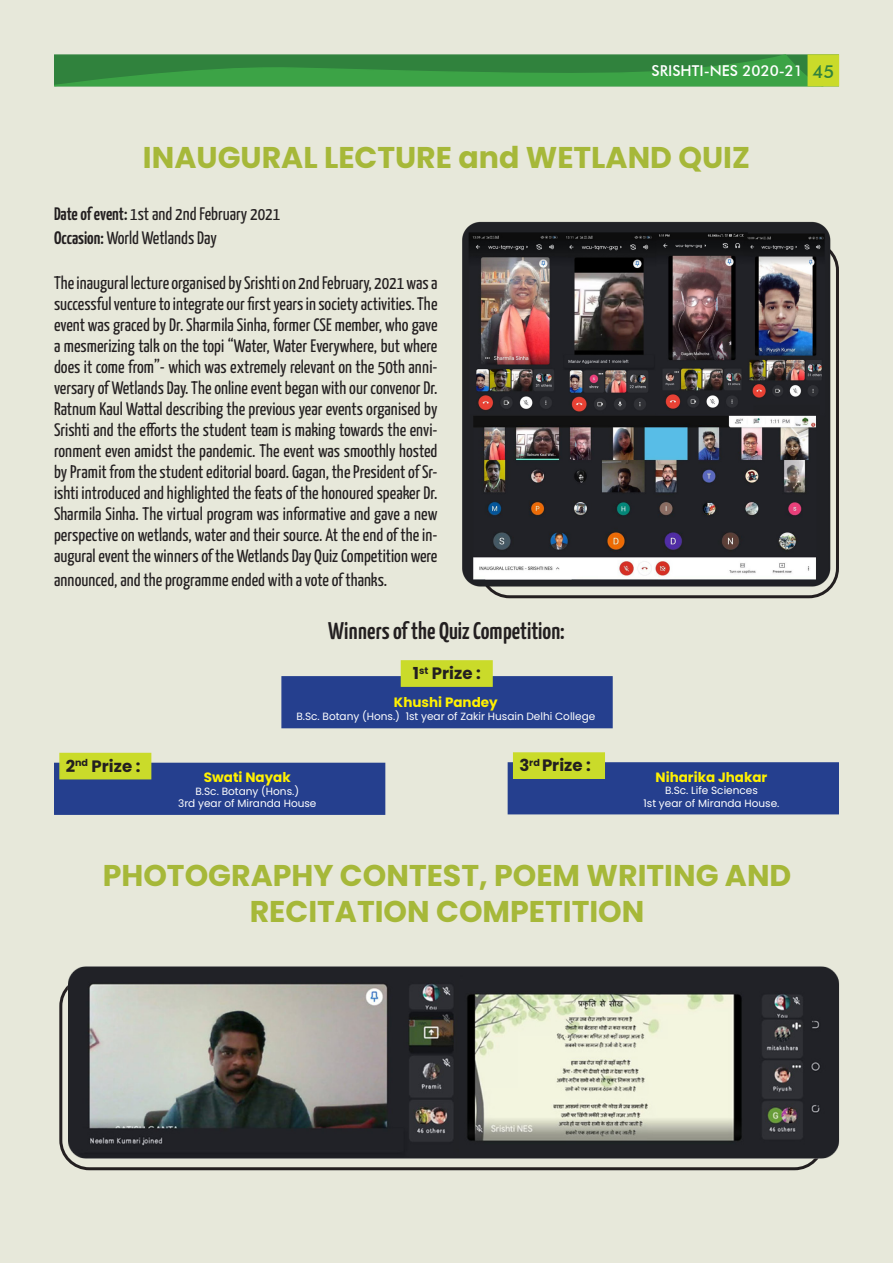
<style>
.page{position:relative;width:893px;height:1263px;background:#e7e8da}
.page>*{position:absolute;margin:0;border:0;box-sizing:border-box;transform-origin:0 0}
.t1{font:700 30px "Poppins";color:#a6b839}
.t2{font:600 24px "Yanone Kaffeesatz";color:#231f20}
.t3{font:18px/21px "Yanone Kaffeesatz";color:#231f20;text-align:justify}
.t4{font:500 18px "Futura BT";color:#30823d}
.t5{font:700 16.5px "Poppins";color:#231f20}
.t6{font:500 15px "Futura BT";color:#fff}
.t7{font:700 13.5px "Poppins";color:#fff101}
.t8{font:10.5px "Poppins";color:#fff}
.s1{font-weight:600}
</style>
<div class="page">
<img style="left:455px;top:219px;width:381px;height:373px">
<div style="left:54px;top:763px;width:331px;height:52px;background:#253f8e;border:2px solid #253f8e"></div>
<div style="left:59px;top:753px;width:92px;height:26px;background:#cadb2a"></div>
<div style="left:281px;top:676px;width:332px;height:52px;background:#253f8e;border:2px solid #253f8e"></div>
<div style="left:401px;top:660px;width:92px;height:27px;background:#cadb2a;border:2px solid #cadb2a"></div>
<div style="left:508px;top:762px;width:331px;height:52px;background:#253f8e;border:2px solid #253f8e"></div>
<div style="left:513px;top:752px;width:92px;height:27px;background:#cadb2a;border:2px solid #cadb2a"></div>
<img style="left:52px;top:880px;width:813px;height:366px">
<div style="left:54px;top:54px;width:785px;height:32px;background:#77aa7a"></div>
<svg style="left:53px;top:55px;width:772px;height:32px"></svg>
<div style="left:807px;top:54px;width:32px;height:32px;background:#cadb2a;border:2px solid #cadb2a"></div>
<p class="t6" style="left:651px;top:62px;width:153px">SRISHTI-NES 2020-21</p>
<p class="t4" style="left:812px;top:60px;width:23px">45</p>
<p class="t1" style="left:143px;top:141px;width:608px">INAUGURAL LECTURE and WETLAND QUIZ</p>
<p class="t3" style="left:54px;top:202px;width:228px"><span class="s1">Date of event:</span> 1st and 2nd February 2021</p>
<p class="t3" style="left:54px;top:226px;width:164px"><span class="s1">Occasion:</span> World Wetlands Day</p>
<p class="t3" style="left:54px;top:271px;width:385px">The inaugural lecture organised by Srishti on 2nd February, 2021 was a successful venture to integrate our first years in society activities. The event was graced by Dr. Sharmila Sinha, former CSE member, who gave a mesmerizing talk on the topi “Water, Water Everywhere, but where does it come from”- which was extremely relevant on the 50th anni&shy;versary of Wetlands Day. The online event began with our convenor Dr.<br>Ratnum Kaul Wattal describing the previous year events organised by Srishti and the efforts the student team is making towards the envi&shy;ronment even amidst the pandemic. The event was smoothly hosted by Pramit from the student editorial board. Gagan, the President of Sr&shy;ishti introduced and highlighted the feats of the honoured speaker Dr.<br>Sharmila Sinha. The virtual program was informative and gave a new perspective on wetlands, water and their source. At the end of the in&shy;augural event the winners of the Wetlands Day Quiz Competition were</p>
<p class="t3" style="left:54px;top:568px;width:335px">announced, and the programme ended with a vote of thanks.</p>
<p class="t2" style="left:328px;top:614px;width:238px">Winners of the Quiz Competition:</p>
<p class="t5" style="left:413px;top:664px;width:69px">1<sup>st</sup> Prize :</p>
<p class="t5" style="left:66px;top:756px;width:76px">2<sup>nd</sup> Prize :</p>
<p class="t7" style="left:394px;top:695px;width:105px">Khushi Pandey</p>
<p class="t8" style="left:296px;top:710px;width:300px">B.Sc. Botany (Hons.) 1st year of Zakir Husain Delhi College</p>
<p class="t7" style="left:204px;top:769px;width:88px">Swati Nayak</p>
<p class="t8" style="left:196px;top:785px;width:105px">B.Sc. Botany (Hons.)</p>
<p class="t8" style="left:178px;top:797px;width:140px">3rd year of Miranda House</p>
<p class="t5" style="left:519px;top:756px;width:73px">3<sup>rd</sup> Prize :</p>
<p class="t7" style="left:655px;top:769px;width:113px">Niharika Jhakar</p>
<p class="t8" style="left:665px;top:784px;width:94px">B.Sc. Life Sciences</p>
<p class="t8" style="left:643px;top:797px;width:137px">1st year of Miranda House.</p>
<p class="t1" style="left:103px;top:858px;width:690px">PHOTOGRAPHY CONTEST, POEM WRITING AND</p>
<p class="t1" style="left:250px;top:894px;width:396px">RECITATION COMPETITION</p>
</div>
